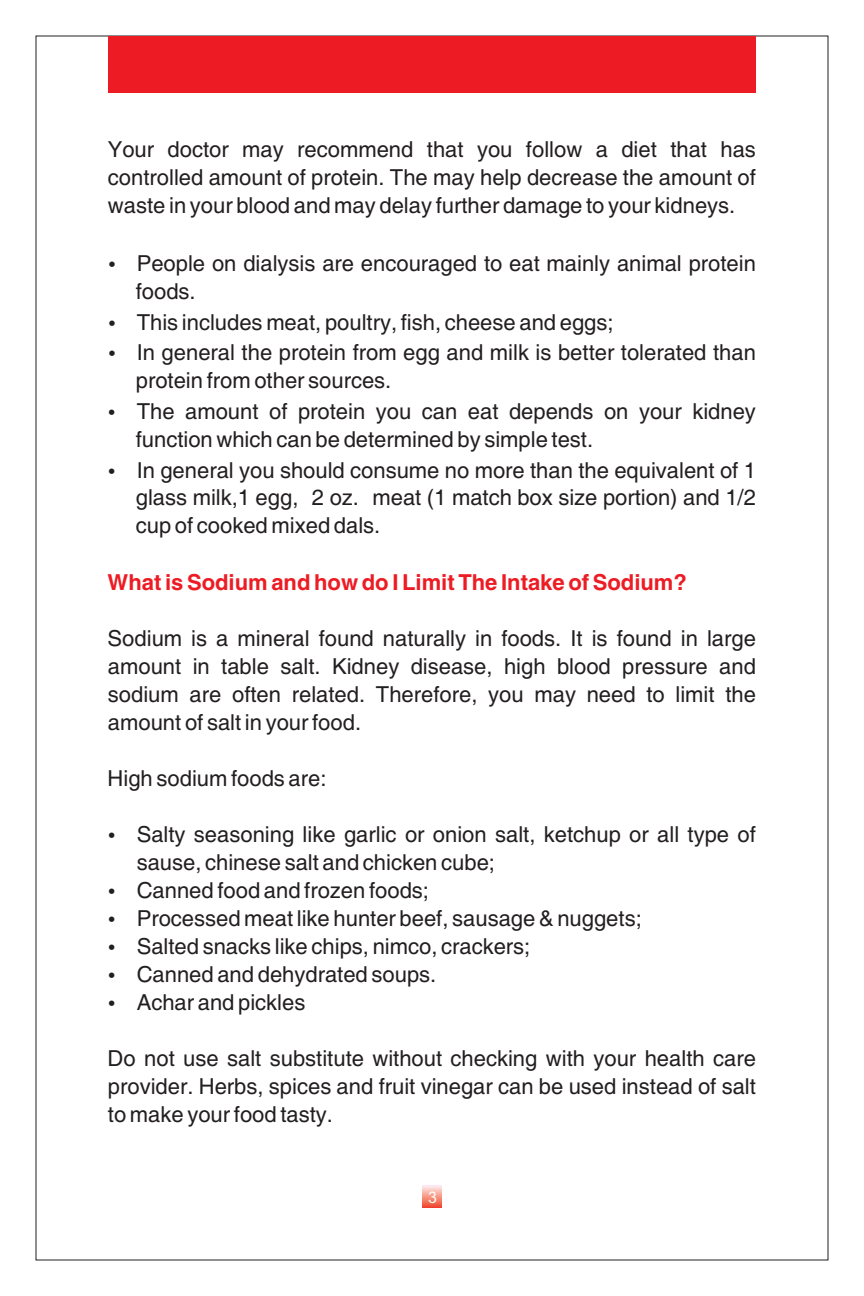
<style>
.page{position:relative;width:864px;height:1296px;background:#fff}
.page>*{position:absolute;margin:0;border:0;box-sizing:border-box;transform-origin:0 0}
.t1{font:22px/28px "Helvetica";color:#231f20}
.t2{font:700 22px "Helvetica";color:#ed1c24}
.t3{font:16px "Arial";color:#fff}
</style>
<div class="page">
<div style="left:422px;top:1186px;width:20px;height:22px;background:linear-gradient(to bottom,#fde7e1,#f04c30)"></div>
<div style="left:108px;top:36px;width:648px;height:57px;background:#ed1c24"></div>
<p class="t1" style="left:108px;top:137px;width:650px;text-align:justify">Your doctor may recommend that you follow a diet that has controlled amount of protein. The may help decrease the amount of waste in your blood and may delay further damage to your kidneys.</p>
<p class="t1" style="left:136px;top:252px;width:622px">People on dialysis are encouraged to eat mainly animal protein foods.</p>
<p class="t1" style="left:137px;top:309px;width:621px;line-height:30.6px">This includes meat, poultry, fish, cheese and eggs;<br>In general the protein from egg and milk is better tolerated than</p>
<p class="t1" style="left:136px;top:367px;width:622px;line-height:30.6px">protein from other sources.<br>The amount of protein you can eat depends on your kidney</p>
<p class="t1" style="left:136px;top:426px;width:622px;line-height:30.6px">function which can be determined by simple test.<br>In general you should consume no more than the equivalent of 1</p>
<p class="t1" style="left:136px;top:486px;width:622px">glass milk,1 egg, 2 oz. meat (1 match box size portion) and 1/2 cup of cooked mixed dals.</p>
<p class="t2" style="left:108px;top:574px;width:581px">What is Sodium and how do I Limit The Intake of Sodium?</p>
<p class="t1" style="left:108px;top:627px;width:650px;text-align:justify">Sodium is a mineral found naturally in foods. It is found in large amount in table salt. Kidney disease, high blood pressure and sodium are often related. Therefore, you may need to limit the amount of salt in your food.</p>
<p class="t1" style="left:108px;top:766px;width:220px">High sodium foods are:</p>
<p class="t1" style="left:137px;top:822px;width:621px">Salty seasoning like garlic or onion salt, ketchup or all type of sause, chinese salt and chicken cube;<br>Canned food and frozen foods;<br>Processed meat like hunter beef, sausage &amp; nuggets;<br>Salted snacks like chips, nimco, crackers;<br>Canned and dehydrated soups.<br>Achar and pickles</p>
<p class="t1" style="left:108px;top:1046px;width:650px;text-align:justify">Do not use salt substitute without checking with your health care provider. Herbs, spices and fruit vinegar can be used instead of salt to make your food tasty.</p>
<p class="t3" style="left:428px;top:1191px;width:10px">3</p>
</div>
